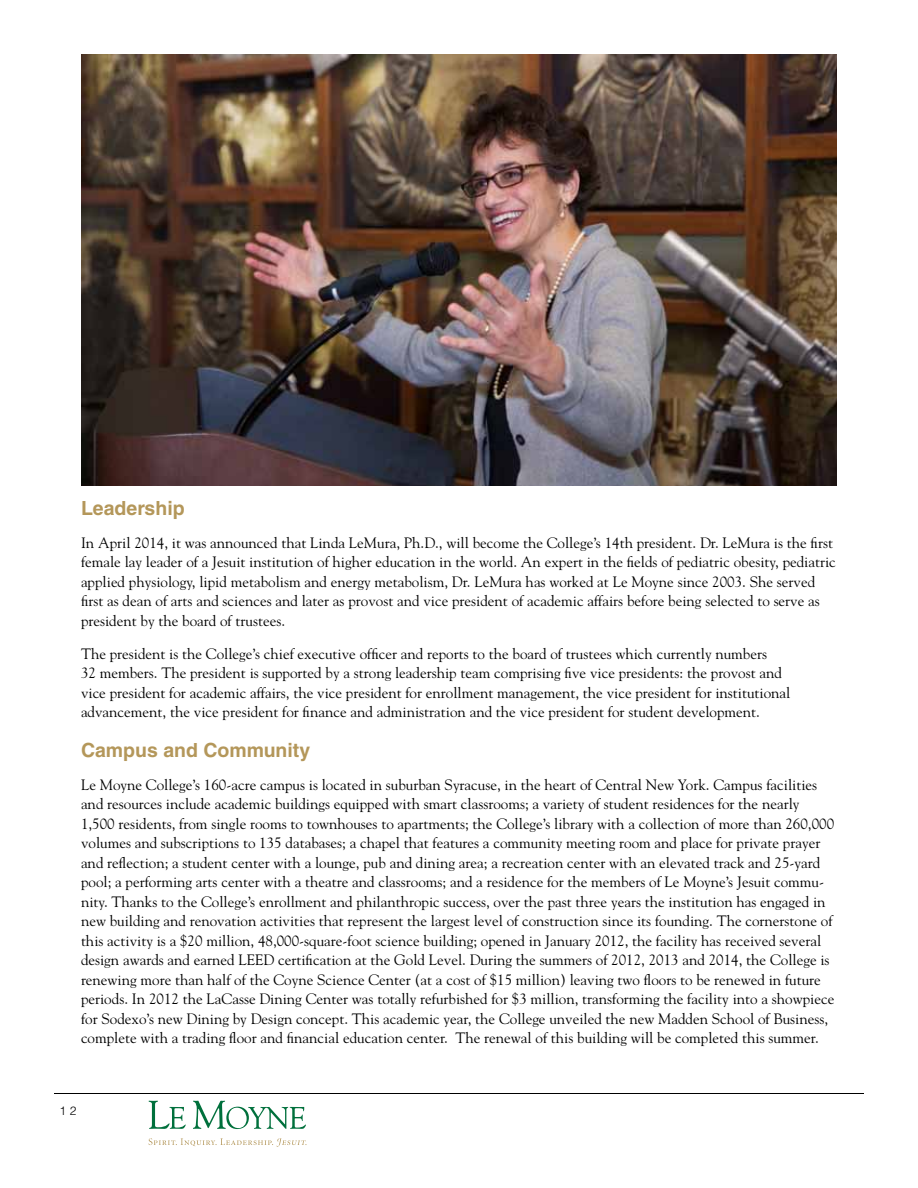
<style>
.page{position:relative;width:918px;height:1188px;background:#fff}
.page>*{position:absolute;margin:0;border:0;box-sizing:border-box;transform-origin:0 0}
.t1{font:700 19.5px "Helvetica";color:#b4975a}
.t2{font:15px/19.5px "Goudy";color:#000}
.t3{font:300 12px "Helvetica";color:#000}
</style>
<div class="page">
<hr style="left:54px;top:1093px;width:810px;height:1px;background:#000">
<svg style="left:149px;top:1101px;width:37px;height:28px"></svg>
<svg style="left:193px;top:1100px;width:113px;height:29px"></svg>
<svg style="left:148px;top:1138px;width:158px;height:9px"></svg>
<img style="left:81px;top:54px;width:756px;height:432px">
<h1 class="t1" style="left:81px;top:496px;width:105px">Leadership</h1>
<p class="t2" style="left:81px;top:532px;width:756px">In April 2014, it was announced that Linda LeMura, Ph.D., will become the College’s 14th president. Dr. LeMura is the first female lay leader of a Jesuit institution of higher education in the world. An expert in the fields of pediatric obesity, pediatric applied physiology, lipid metabolism and energy metabolism, Dr. LeMura has worked at Le Moyne since 2003. She served first as dean of arts and sciences and later as provost and vice president of academic affairs before being selected to serve as president by the board of trustees.</p>
<p class="t2" style="left:81px;top:643px;width:711px">The president is the College’s chief executive officer and reports to the board of trustees which currently numbers<br>32 members. The president is supported by a strong leadership team comprising five vice presidents: the provost and vice president for academic affairs, the vice president for enrollment management, the vice president for institutional advancement, the vice president for finance and administration and the vice president for student development.</p>
<h1 class="t1" style="left:81px;top:738px;width:231px">Campus and Community</h1>
<p class="t2" style="left:81px;top:774px;width:755px">Le Moyne College’s 160-acre campus is located in suburban Syracuse, in the heart of Central New York. Campus facilities and resources include academic buildings equipped with smart classrooms; a variety of student residences for the nearly 1,500 residents, from single rooms to townhouses to apartments; the College’s library with a collection of more than 260,000 volumes and subscriptions to 135 databases; a chapel that features a community meeting room and place for private prayer and reflection; a student center with a lounge, pub and dining area; a recreation center with an elevated track and 25-yard pool; a performing arts center with a theatre and classrooms; and a residence for the members of Le Moyne’s Jesuit commu&shy;nity. Thanks to the College’s enrollment and philanthropic success, over the past three years the institution has engaged in new building and renovation activities that represent the largest level of construction since its founding. The cornerstone of this activity is a $20 million, 48,000-square-foot science building; opened in January 2012, the facility has received several design awards and earned LEED certification at the Gold Level. During the summers of 2012, 2013 and 2014, the College is renewing more than half of the Coyne Science Center (at a cost of $15 million) leaving two floors to be renewed in future periods. In 2012 the LaCasse Dining Center was totally refurbished for $3 million, transforming the facility into a showpiece for Sodexo’s new Dining by Design concept. This academic year, the College unveiled the new Madden School of Business, complete with a trading floor and financial education center. The renewal of this building will be completed this summer.</p>
<p class="t3" style="left:59px;top:1104px;width:19px">1 2</p>
</div>
